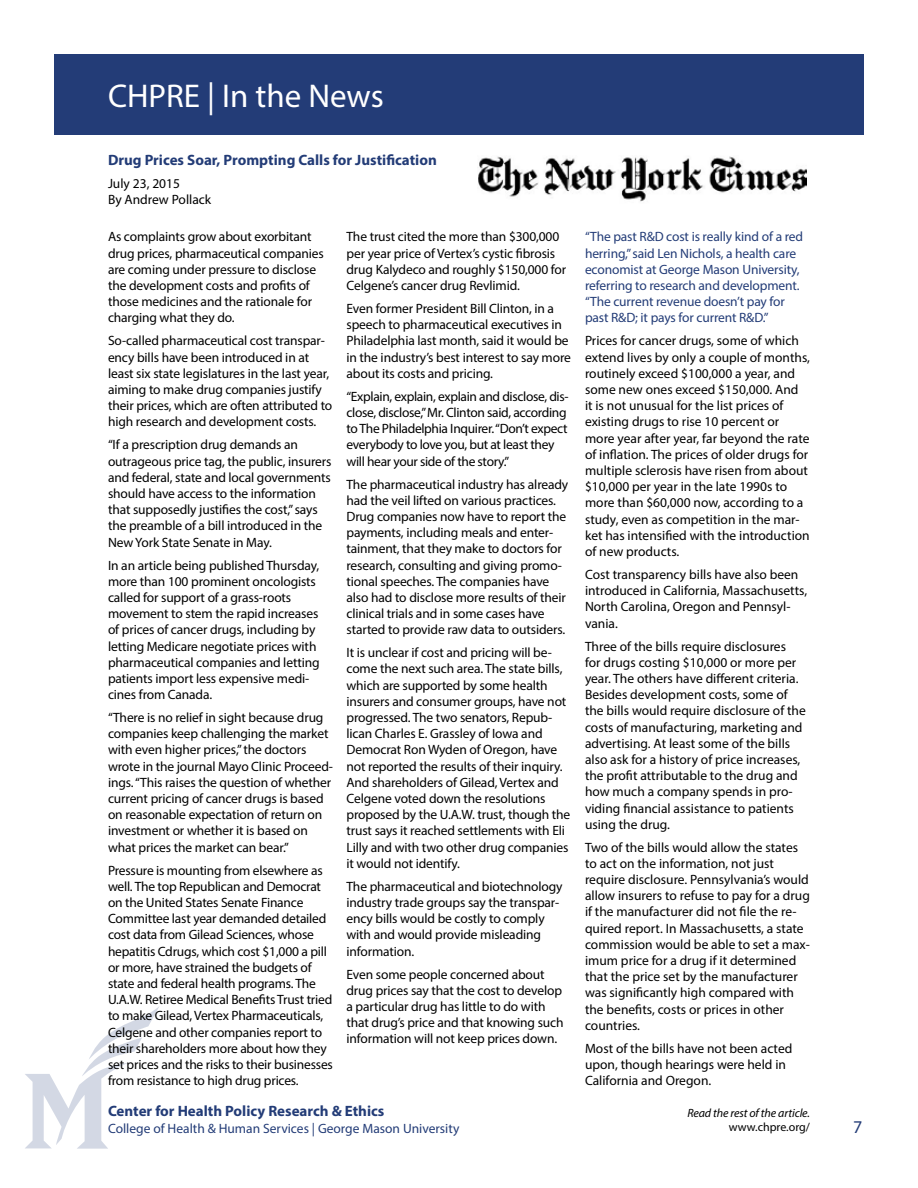
<style>
.page{position:relative;width:918px;height:1188px;background:#fff}
.page>*{position:absolute;margin:0;border:0;box-sizing:border-box;transform-origin:0 0}
.t1{font:33px "Myriad Pro";color:#fff}
.t2{font:18px "Myriad Pro";color:#233c77}
.t3{font:700 15px "Myriad Pro";color:#233c77}
.t4{font:13.5px/16.2px "Myriad Pro";letter-spacing:-.01em;color:#000}
.t5{font:13.5px/16.2px "Myriad Pro";letter-spacing:-.01em;color:#233c77}
.t6{font:italic 12px "Myriad Pro";letter-spacing:-.01em;color:#000}
.t7{font:12px "Myriad Pro";color:#000}
</style>
<div class="page">
<div style="left:54px;top:54px;width:810px;height:81px;background:#233c77"></div>
<svg style="left:25px;top:1007px;width:134px;height:142px"></svg>
<img style="left:478px;top:156px;width:329px;height:46px">
<h1 class="t1" style="left:108px;top:75px;width:277px">CHPRE | In the News</h1>
<p class="t3" style="left:108px;top:150px;width:330px">Drug Prices Soar, Prompting Calls for Justification</p>
<p class="t4" style="left:108px;top:175px;width:105px">July 23, 2015<br>By Andrew Pollack</p>
<p class="t4" style="left:108px;top:229px;width:217px">As complaints grow about exorbitant drug prices, pharmaceutical companies are coming under pressure to disclose the development costs and profits of those medicines and the rationale for charging what they do.</p>
<p class="t4" style="left:108px;top:333px;width:226px">So-called pharmaceutical cost transpar&shy;ency bills have been introduced in at least six state legislatures in the last year, aiming to make drug companies justify their prices, which are often attributed to high research and development costs.</p>
<p class="t4" style="left:108px;top:437px;width:225px">“If a prescription drug demands an outrageous price tag, the public, insurers and federal, state and local governments should have access to the information that supposedly justifies the cost,” says the preamble of a bill introduced in the New York State Senate in May.</p>
<p class="t4" style="left:108px;top:557px;width:213px">In an article being published Thursday, more than 100 prominent oncologists called for support of a grass-roots movement to stem the rapid increases of prices of cancer drugs, including by letting Medicare negotiate prices with pharmaceutical companies and letting patients import less expensive medi&shy;cines from Canada.</p>
<p class="t4" style="left:108px;top:709px;width:226px">“There is no relief in sight because drug companies keep challenging the market with even higher prices,” the doctors wrote in the journal Mayo Clinic Proceed&shy;ings. “This raises the question of whether current pricing of cancer drugs is based on reasonable expectation of return on investment or whether it is based on what prices the market can bear.”</p>
<p class="t4" style="left:108px;top:862px;width:226px">Pressure is mounting from elsewhere as well. The top Republican and Democrat on the United States Senate Finance Committee last year demanded detailed cost data from Gilead Sciences, whose hepatitis Cdrugs, which cost $1,000 a pill or more, have strained the budgets of state and federal health programs. The U.A.W. Retiree Medical Benefits Trust tried to make Gilead, Vertex Pharmaceuticals, Celgene and other companies report to their shareholders more about how they set prices and the risks to their businesses from resistance to high drug prices.</p>
<p class="t4" style="left:347px;top:229px;width:221px">The trust cited the more than $300,000 per year price of Vertex’s cystic fibrosis drug Kalydeco and roughly $150,000 for Celgene’s cancer drug Revlimid.</p>
<p class="t4" style="left:347px;top:300px;width:226px">Even former President Bill Clinton, in a speech to pharmaceutical executives in Philadelphia last month, said it would be in the industry’s best interest to say more about its costs and pricing.</p>
<p class="t4" style="left:347px;top:388px;width:224px">“Explain, explain, explain and disclose, dis&shy;close, disclose,” Mr. Clinton said, according to The Philadelphia Inquirer. “Don’t expect everybody to love you, but at least they will hear your side of the story.”</p>
<p class="t4" style="left:347px;top:476px;width:223px">The pharmaceutical industry has already had the veil lifted on various practices.<br>Drug companies now have to report the payments, including meals and enter&shy;tainment, that they make to doctors for research, consulting and giving promo&shy;tional speeches. The companies have also had to disclose more results of their clinical trials and in some cases have started to provide raw data to outsiders.</p>
<p class="t4" style="left:347px;top:644px;width:225px">It is unclear if cost and pricing will be&shy;come the next such area. The state bills, which are supported by some health insurers and consumer groups, have not progressed. The two senators, Repub&shy;lican Charles E. Grassley of Iowa and Democrat Ron Wyden of Oregon, have not reported the results of their inquiry.<br>And shareholders of Gilead, Vertex and Celgene voted down the resolutions proposed by the U.A.W. trust, though the trust says it reached settlements with Eli Lilly and with two other drug companies it would not identify.</p>
<p class="t4" style="left:347px;top:878px;width:218px">The pharmaceutical and biotechnology industry trade groups say the transpar&shy;ency bills would be costly to comply with and would provide misleading information.</p>
<p class="t4" style="left:347px;top:966px;width:219px">Even some people concerned about drug prices say that the cost to develop a particular drug has little to do with that drug’s price and that knowing such information will not keep prices down.</p>
<p class="t5" style="left:585px;top:229px;width:220px">“The past R&amp;D cost is really kind of a red herring,” said Len Nichols, a health care economist at George Mason University, referring to research and development. “The current revenue doesn’t pay for past R&amp;D; it pays for current R&amp;D.”</p>
<p class="t4" style="left:585px;top:333px;width:227px">Prices for cancer drugs, some of which extend lives by only a couple of months, routinely exceed $100,000 a year, and some new ones exceed $150,000. And<br>it is not unusual for the list prices of existing drugs to rise 10 percent or more year after year, far beyond the rate of inflation. The prices of older drugs for multiple sclerosis have risen from about $10,000 per year in the late 1990s to more than $60,000 now, according to a study, even as competition in the mar&shy;ket has intensified with the introduction of new products.</p>
<p class="t4" style="left:585px;top:566px;width:224px">Cost transparency bills have also been introduced in California, Massachusetts,<br>North Carolina, Oregon and Pennsyl&shy;vania.</p>
<p class="t4" style="left:585px;top:638px;width:222px">Three of the bills require disclosures<br>for drugs costing $10,000 or more per year. The others have different criteria.<br>Besides development costs, some of the bills would require disclosure of the costs of manufacturing, marketing and advertising. At least some of the bills also ask for a history of price increases, the profit attributable to the drug and how much a company spends in pro&shy;viding financial assistance to patients using the drug.</p>
<p class="t4" style="left:585px;top:839px;width:226px">Two of the bills would allow the states to act on the information, not just require disclosure. Pennsylvania’s would allow insurers to refuse to pay for a drug if the manufacturer did not file the re&shy;quired report. In Massachusetts, a state commission would be able to set a max&shy;imum price for a drug if it determined that the price set by the manufacturer was significantly high compared with the benefits, costs or prices in other countries.</p>
<p class="t4" style="left:585px;top:1040px;width:209px">Most of the bills have not been acted upon, though hearings were held in<br>California and Oregon.</p>
<p class="t3" style="left:108px;top:1101px;width:278px">Center for Health Policy Research &amp; Ethics</p>
<p class="t5" style="left:108px;top:1121px;width:353px">College of Health &amp; Human Services | George Mason University</p>
<h2 class="t2" style="left:853px;top:1116px;width:11px">7</h2>
<p class="t6" style="left:687px;top:1106px;width:124px">Read the rest of the article.</p>
<p class="t7" style="left:729px;top:1120px;width:83px">www.chpre.org/</p>
</div>
